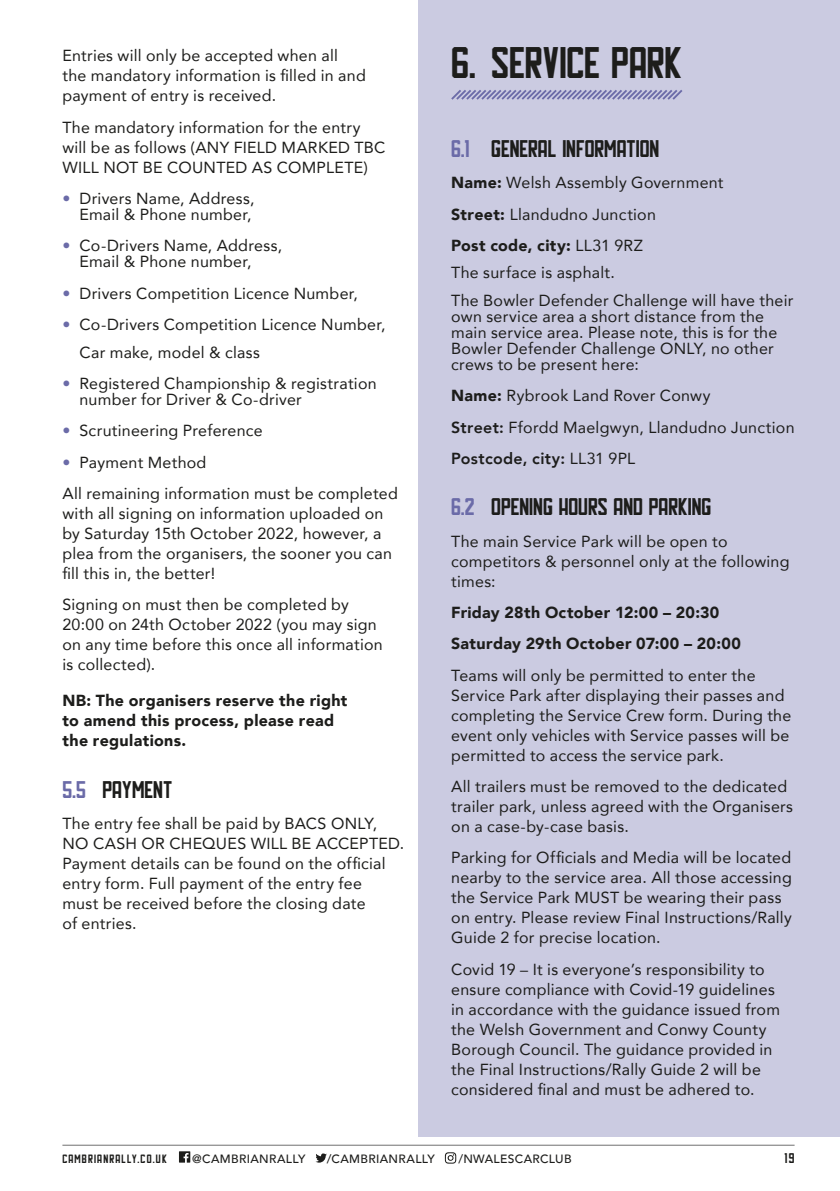
<style>
.page{position:relative;width:840px;height:1191px;background:#fff}
.page>*{position:absolute;margin:0;border:0;box-sizing:border-box;transform-origin:0 0}
.t1{font:44px "Hal Hal";letter-spacing:-.005em;color:#1d1d1b}
.t2{font:24px "Hal Hal";color:#1d1d1b}
.body{font:16px/20px "Avenir";letter-spacing:.015em;color:#1d1d1b}
.t3{font:900 16px/20px "Avenir";letter-spacing:.02em;color:#1d1d1b}
.body-2{font:800 16px "Avenir";letter-spacing:.02em;color:#1d1d1b}
.t4{font:14px "Hal Hal";color:#1d1d1b}
.t5{font:500 12px "Avenir";letter-spacing:.03em;color:#1d1d1b}
.t6{font:12px "Hal Hal";letter-spacing:.1em;color:#1d1d1b}
.s1{color:#6b6ba8}
.s2{font-weight:900}
.s3{font-weight:400}
.s4{font-weight:800}
</style>
<div class="page">
<div style="left:418px;top:0;width:421px;height:1136px;background:#cbcbe1"></div>
<svg style="left:451px;top:90px;width:232px;height:10px"></svg>
<svg style="left:179px;top:1151px;width:11px;height:11px"></svg>
<svg style="left:315px;top:1153px;width:11px;height:9px"></svg>
<svg style="left:444px;top:1152px;width:12px;height:11px"></svg>
<hr style="left:62px;top:1144px;width:732px;height:1px;background:#706f6f">
<h5 class="body" style="left:62px;top:45px;width:305px">Entries will only be accepted when all the mandatory information is filled in and payment of entry is received.</h5>
<h5 class="body" style="left:62px;top:117px;width:324px">The mandatory information for the entry will be as follows (ANY FIELD MARKED TBC<br>WILL NOT BE COUNTED AS COMPLETE)</h5>
<h5 class="body" style="left:62px;top:190px;width:193px;line-height:16px;text-align:right"><span class="s1">•</span> Drivers Name, Address,<br>Email &amp; Phone number,</h5>
<h5 class="body" style="left:79px;top:237px;width:204px;line-height:16px;text-indent:-17px"><span class="s1">•</span> Co-Drivers Name, Address,<br>Email &amp; Phone number,</h5>
<h5 class="body" style="left:62px;top:283px;width:297px"><span class="s1">•</span> Drivers Competition Licence Number,</h5>
<h5 class="body" style="left:62px;top:314px;width:324px"><span class="s1">•</span> Co-Drivers Competition Licence Number,</h5>
<h5 class="body" style="left:79px;top:341px;width:182px">Car make, model &amp; class</h5>
<h5 class="body" style="left:79px;top:375px;width:298px;line-height:16px;text-indent:-17px"><span class="s1">•</span> Registered Championship &amp; registration number for Driver &amp; Co-driver</h5>
<h5 class="body" style="left:62px;top:420px;width:202px"><span class="s1">•</span> Scrutineering Preference</h5>
<h5 class="body" style="left:62px;top:451px;width:145px"><span class="s1">•</span> Payment Method</h5>
<h5 class="body" style="left:62px;top:483px;width:337px">All remaining information must be completed with all signing on information uploaded on by Saturday 15th October 2022, however, a plea from the organisers, the sooner you can fill this in, the better!</h5>
<h5 class="body" style="left:62px;top:594px;width:322px">Signing on must then be completed by 20:00 on 24th October 2022 (you may sign on any time before this once all information is collected).</h5>
<h5 class="t3" style="left:62px;top:690px;width:286px">NB: The organisers reserve the right to amend this process, please read the regulations.</h5>
<h1 class="t2" style="left:62px;top:777px;width:111px"><span class="s1">5.5</span> PAYMENT</h1>
<h5 class="body" style="left:62px;top:813px;width:343px">The entry fee shall be paid by BACS ONLY, NO CASH OR CHEQUES WILL BE ACCEPTED.<br>Payment details can be found on the official entry form. Full payment of the entry fee<br>must be received before the closing date<br>of entries.</h5>
<h1 class="t1" style="left:451px;top:40px;width:233px">6. SERVICE PARK</h1>
<h1 class="t2" style="left:451px;top:136px;width:209px"><span class="s1">6.1</span> GENERAL INFORMATION</h1>
<h5 class="body" style="left:451px;top:172px;width:274px"><span class="s2">Name:</span> Welsh Assembly Government</h5>
<h5 class="body" style="left:451px;top:204px;width:206px"><span class="s2">Street:</span> Llandudno Junction</h5>
<h5 class="t3" style="left:451px;top:235px;width:193px">Post code, city: <span class="s3">LL31 9RZ</span></h5>
<h5 class="body" style="left:451px;top:262px;width:165px">The surface is asphalt.</h5>
<h5 class="body" style="left:451px;top:292px;width:343px;line-height:16px">The Bowler Defender Challenge will have their own service area a short distance from the main service area. Please note, this is for the Bowler Defender Challenge ONLY, no other crews to be present here:</h5>
<p class="body" style="left:451px;top:385px;width:261px"><span class="s2">Name:</span> Rybrook Land Rover Conwy</p>
<p class="body" style="left:451px;top:416px;width:344px"><span class="s4">Street:</span> Ffordd Maelgwyn, Llandudno Junction</p>
<p class="body-2" style="left:451px;top:446px;width:185px">Postcode, city: <span class="s3">LL31 9PL</span></p>
<h1 class="t2" style="left:451px;top:494px;width:261px"><span class="s1">6.2</span> OPENING HOURS AND PARKING</h1>
<h5 class="body" style="left:451px;top:530px;width:339px">The main Service Park will be open to competitors &amp; personnel only at the following times:</h5>
<h5 class="t3" style="left:451px;top:602px;width:269px">Friday 28th October 12:00 – 20:30</h5>
<h5 class="t3" style="left:451px;top:633px;width:291px">Saturday 29th October 07:00 – 20:00</h5>
<h5 class="body" style="left:451px;top:664px;width:341px">Teams will only be permitted to enter the Service Park after displaying their passes and completing the Service Crew form. During the event only vehicles with Service passes will be permitted to access the service park.</h5>
<h5 class="body" style="left:451px;top:776px;width:343px">All trailers must be removed to the dedicated trailer park, unless agreed with the Organisers on a case-by-case basis.</h5>
<h5 class="body" style="left:451px;top:847px;width:342px">Parking for Officials and Media will be located nearby to the service area. All those accessing the Service Park MUST be wearing their pass on entry. Please review Final Instructions/Rally Guide 2 for precise location.</h5>
<h5 class="body" style="left:451px;top:958px;width:330px">Covid 19 – It is everyone’s responsibility to ensure compliance with Covid-19 guidelines in accordance with the guidance issued from the Welsh Government and Conwy County Borough Council. The guidance provided in the Final Instructions/Rally Guide 2 will be considered final and must be adhered to.</h5>
<p class="t6" style="left:62px;top:1152px;width:106px">CAMBRIANRALLY.CO.UK</p>
<p class="t5" style="left:192px;top:1148px;width:115px">@CAMBRIANRALLY</p>
<p class="t5" style="left:326px;top:1148px;width:109px">/CAMBRIANRALLY</p>
<p class="t5" style="left:458px;top:1148px;width:115px">/NWALESCARCLUB</p>
<p class="t4" style="left:784px;top:1150px;width:12px">19</p>
</div>
